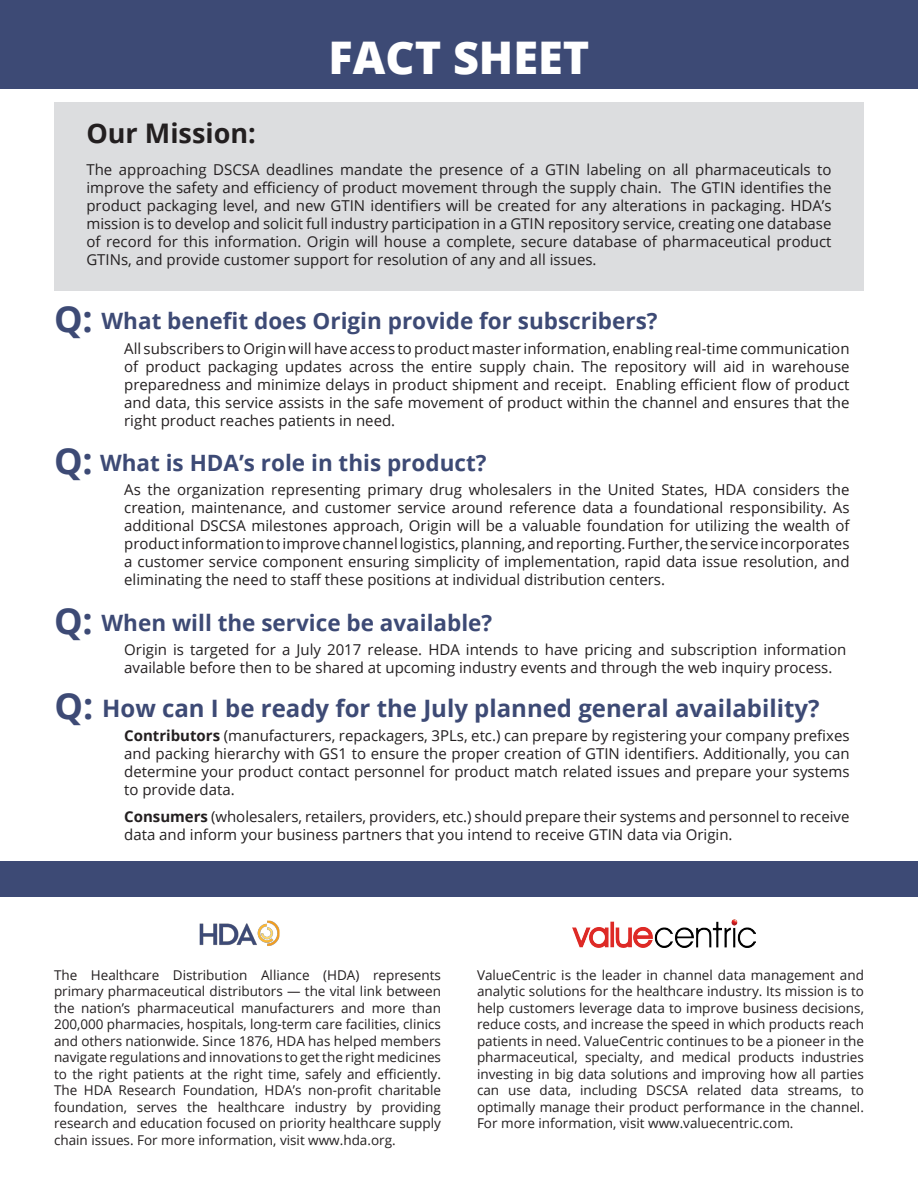
<style>
.page{position:relative;width:918px;height:1188px;background:#fff}
.page>*{position:absolute;margin:0;border:0;box-sizing:border-box;transform-origin:0 0}
.t1{font:800 45px "Open Sans";color:#fff}
.t2{font:700 36px "Open Sans";color:#3d4a75}
.t3{font:700 27px "Open Sans";color:#231f20}
.t4{font:700 24px "Open Sans";color:#3d4a75}
.t5{font:700 22.5px "Open Sans";color:#3d4a75}
.t6{font:15px/18px "Open Sans";color:#231f20;text-align:justify}
.t7{font:13.5px/16.5px "Open Sans";color:#231f20;text-align:justify}
.s1{font-weight:700}
</style>
<div class="page">
<div style="left:54px;top:103px;width:810px;height:188px;background:#dcdddf"></div>
<div style="left:0;top:862px;width:918px;height:35px;background:#3d4a75"></div>
<img style="left:572px;top:920px;width:184px;height:27px">
<img style="left:199px;top:920px;width:81px;height:26px">
<div style="left:0;top:0;width:918px;height:88px;background:#3d4a75"></div>
<p class="t3" style="left:86px;top:114px;width:171px">Our Mission:</p>
<p class="t1" style="left:329px;top:23px;width:262px">FACT SHEET</p>
<p class="t6" style="left:86px;top:160px;width:747px">The approaching DSCSA deadlines mandate the presence of a GTIN labeling on all pharmaceuticals to improve the safety and efficiency of product movement through the supply chain. The GTIN identifies the product packaging level, and new GTIN identifiers will be created for any alterations in packaging. HDA’s mission is to develop and solicit full industry participation in a GTIN repository service, creating one database of record for this information. Origin will house a complete, secure database of pharmaceutical product GTINs, and provide customer support for resolution of any and all issues.</p>
<p class="t2" style="left:54px;top:294px;width:40px">Q:</p>
<p class="t5" style="left:102px;top:305px;width:558px">What benefit does Origin provide for subscribers?</p>
<p class="t6" style="left:124px;top:339px;width:727px">All subscribers to Origin will have access to product master information, enabling real-time communication of product packaging updates across the entire supply chain. The repository will aid in warehouse preparedness and minimize delays in product shipment and receipt. Enabling efficient flow of product and data, this service assists in the safe movement of product within the channel and ensures that the right product reaches patients in need.</p>
<p class="t2" style="left:54px;top:436px;width:40px">Q:</p>
<p class="t6" style="left:124px;top:480px;width:727px">As the organization representing primary drug wholesalers in the United States, HDA considers the creation, maintenance, and customer service around reference data a foundational responsibility. As additional DSCSA milestones approach, Origin will be a valuable foundation for utilizing the wealth of product information to improve channel logistics, planning, and reporting. Further, the service incorporates a customer service component ensuring simplicity of implementation, rapid data issue resolution, and eliminating the need to staff these positions at individual distribution centers.</p>
<p class="t2" style="left:54px;top:596px;width:40px">Q:</p>
<p class="t5" style="left:100px;top:447px;width:388px">What is HDA’s role in this product?</p>
<p class="t5" style="left:102px;top:607px;width:392px">When will the service be available?</p>
<p class="t6" style="left:124px;top:640px;width:724px">Origin is targeted for a July 2017 release. HDA intends to have pricing and subscription information available before then to be shared at upcoming industry events and through the web inquiry process.</p>
<p class="t2" style="left:55px;top:681px;width:40px">Q:</p>
<p class="t4" style="left:102px;top:691px;width:719px">How can I be ready for the July planned general availability?</p>
<p class="t6" style="left:124px;top:726px;width:727px"><span class="s1">Contributors</span> (manufacturers, repackagers, 3PLs, etc.) can prepare by registering your company prefixes and packing hierarchy with GS1 to ensure the proper creation of GTIN identifiers. Additionally, you can determine your product contact personnel for product match related issues and prepare your systems to provide data.</p>
<p class="t6" style="left:124px;top:807px;width:727px"><span class="s1">Consumers</span> (wholesalers, retailers, providers, etc.) should prepare their systems and personnel to receive data and inform your business partners that you intend to receive GTIN data via Origin.</p>
<p class="t7" style="left:54px;top:966px;width:389px">The Healthcare Distribution Alliance (HDA) represents primary pharmaceutical distributors — the vital link between the nation’s pharmaceutical manufacturers and more than 200,000 pharmacies, hospitals, long-term care facilities, clinics and others nationwide. Since 1876, HDA has helped members navigate regulations and innovations to get the right medicines to the right patients at the right time, safely and efficiently.<br>The HDA Research Foundation, HDA’s non-profit charitable foundation, serves the healthcare industry by providing research and education focused on priority healthcare supply chain issues. For more information, visit www.hda.org.</p>
<p class="t7" style="left:477px;top:966px;width:389px">ValueCentric is the leader in channel data management and analytic solutions for the healthcare industry. Its mission is to help customers leverage data to improve business decisions, reduce costs, and increase the speed in which products reach patients in need. ValueCentric continues to be a pioneer in the pharmaceutical, specialty, and medical products industries investing in big data solutions and improving how all parties can use data, including DSCSA related data streams, to optimally manage their product performance in the channel.<br>For more information, visit www.valuecentric.com.</p>
</div>
